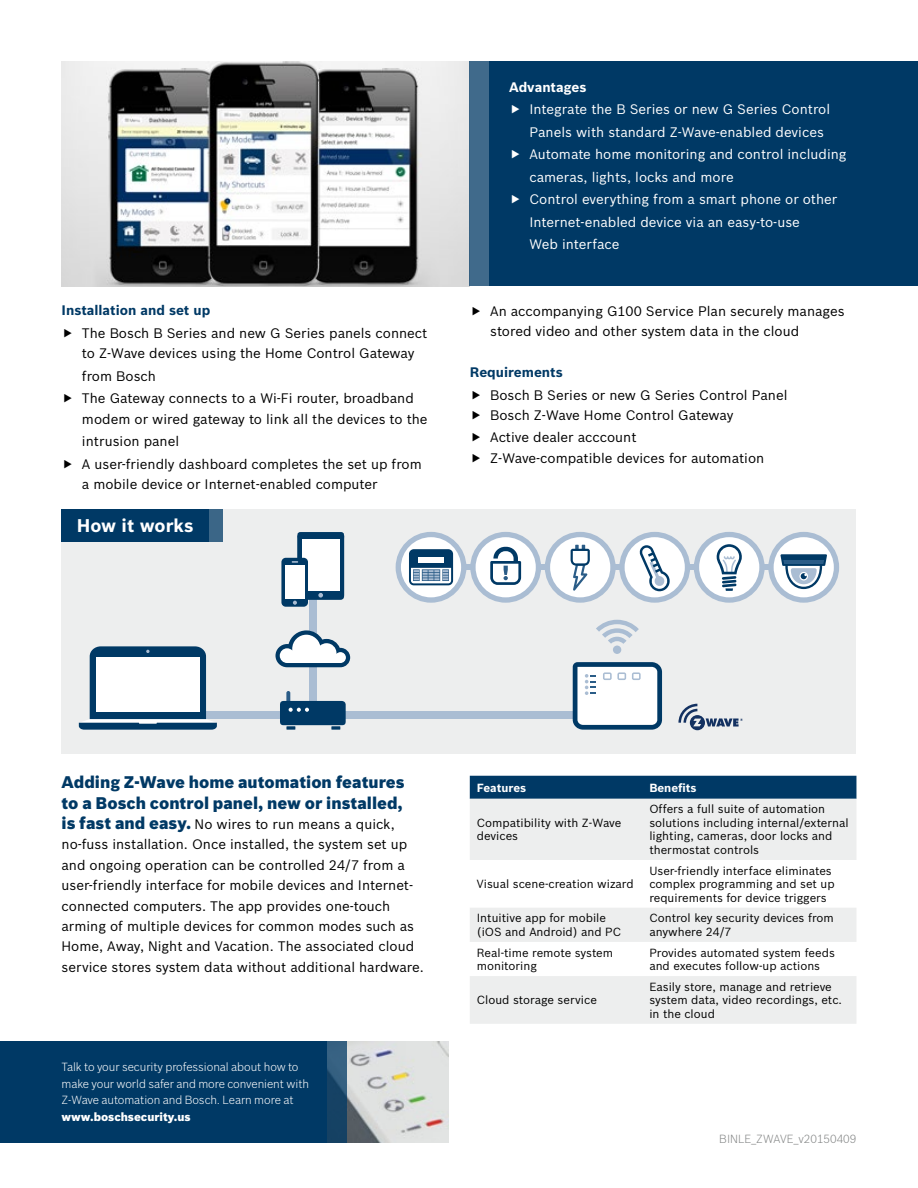
<style>
.page{position:relative;width:918px;height:1188px;background:#fff}
.page>*{position:absolute;margin:0;border:0;box-sizing:border-box;transform-origin:0 0}
.t1{font:700 18px "Bosch Sans";color:#fff}
.t2{font:900 16.5px/20.4px "Bosch Sans";color:#003965}
.t3{font:13.5px/20.4px "Bosch Sans";color:#000}
.t4{font:13.5px/22.5px "Bosch Sans";color:#fff}
.t5{font:700 13.5px "Bosch Sans";color:#003965}
.t6{font:700 13.5px "Bosch Sans";color:#fff}
.t7{font:11.55px/13.5px "Bosch Sans";color:#000}
.t8{font:300 11.55px/16.5px "Bosch Sans";letter-spacing:-.005em;color:#fff}
.t9{font:300 11.55px "Bosch Sans";color:#818383}
.t10{font:900 11.55px "Bosch Sans";letter-spacing:-.005em;color:#fff}
.t11{font:700 11.55px "Bosch Sans";color:#fff}
.s1{font-weight:900;font-size:16.5px;color:#003965}
</style>
<div class="page">
<img style="left:62px;top:61px;width:407px;height:225px">
<img style="left:347px;top:1041px;width:101px;height:102px">
<div style="left:490px;top:61px;width:428px;height:225px;background:#003965"></div>
<div style="left:0;top:1041px;width:326px;height:102px;background:#003965"></div>
<svg style="left:326px;top:1041px;width:21px;height:102px;background:#214d6f"></svg>
<div style="left:469px;top:61px;width:21px;height:225px;background:#406a8b"></div>
<div style="left:470px;top:776px;width:386px;height:23px;background:#003965"></div>
<svg style="left:470px;top:799px;width:386px;height:225px;fill:#edeeee"></svg>
<div style="left:62px;top:509px;width:794px;height:245px;background:#edeeee"></div>
<div style="left:203px;top:712px;width:372px;height:7px;background:#aabdd3"></div>
<div style="left:309px;top:582px;width:7px;height:122px;background:#aabdd3"></div>
<div style="left:281px;top:558px;width:27px;height:49px;background:#003965;border-radius:4px"></div>
<div style="left:285px;top:566px;width:19px;height:33px;background:#fff"></div>
<svg style="left:292px;top:532px;width:53px;height:73px"></svg>
<svg style="left:573px;top:662px;width:89px;height:68px;background:#c2d0da"></svg>
<svg style="left:275px;top:630px;width:75px;height:37px"></svg>
<div style="left:613px;top:646px;width:8px;height:8px;background:#aabdd3;border-radius:50%"></div>
<svg style="left:596px;top:620px;width:43px;height:24px"></svg>
<svg style="left:280px;top:691px;width:66px;height:39px"></svg>
<svg style="left:79px;top:646px;width:138px;height:84px;background:#abbdcb"></svg>
<svg style="left:396px;top:532px;width:443px;height:71px"></svg>
<div style="left:62px;top:509px;width:147px;height:32px;background:#003965"></div>
<div style="left:209px;top:509px;width:14px;height:32px;background:#3b6687"></div>
<svg style="left:678px;top:704px;width:65px;height:26px"></svg>
<p class="t5" style="left:62px;top:300px;width:150px">Installation and set up</p>
<p class="t3" style="left:82px;top:322px;width:347px">The Bosch B Series and new G Series panels connect to Z-Wave devices using the Home Control Gateway</p>
<p class="t3" style="left:82px;top:364px;width:333px;line-height:22.5px">from Bosch<br>The Gateway connects to a Wi-Fi router, broadband</p>
<p class="t3" style="left:82px;top:407px;width:347px;line-height:22.5px">modem or wired gateway to link all the devices to the intrusion panel<br>A user-friendly dashboard completes the set up from</p>
<p class="t3" style="left:82px;top:473px;width:297px">a mobile device or Internet-enabled computer</p>
<h1 class="t1" style="left:77px;top:512px;width:118px">How it works</h1>
<p class="t6" style="left:509px;top:77px;width:79px">Advantages</p>
<p class="t4" style="left:529px;top:97px;width:319px">Integrate the B Series or new G Series Control Panels with standard Z-Wave-enabled devices Automate home monitoring and control including cameras, lights, locks and more<br>Control everything from a smart phone or other Internet-enabled device via an easy-to-use<br>Web interface</p>
<p class="t3" style="left:490px;top:300px;width:356px">An accompanying G100 Service Plan securely manages stored video and other system data in the cloud</p>
<p class="t5" style="left:470px;top:362px;width:95px">Requirements</p>
<p class="t3" style="left:490px;top:384px;width:299px">Bosch B Series or new G Series Control Panel<br>Bosch Z-Wave Home Control Gateway</p>
<p class="t3" style="left:490px;top:426px;width:276px">Active dealer acccount<br>Z-Wave-compatible devices for automation</p>
<p class="t2" style="left:62px;top:771px;width:345px">Adding Z-Wave home automation features to a Bosch control panel, new or installed,</p>
<p class="t3" style="left:62px;top:813px;width:364px"><span class="s1">is fast and easy.</span> No wires to run means a quick, no-fuss installation. Once installed, the system set up and ongoing operation can be controlled 24/7 from a user-friendly interface for mobile devices and Internet&shy;connected computers. The app provides one-touch arming of multiple devices for common modes such as Home, Away, Night and Vacation. The associated cloud service stores system data without additional hardware.</p>
<p class="t8" style="left:62px;top:1058px;width:249px">Talk to your security professional about how to make your world safer and more convenient with<br>Z-Wave automation and Bosch. Learn more at</p>
<p class="t10" style="left:62px;top:1108px;width:131px">www.boschsecurity.us</p>
<p class="t11" style="left:477px;top:779px;width:51px">Features</p>
<p class="t11" style="left:649px;top:779px;width:49px">Benefits</p>
<p class="t7" style="left:477px;top:815px;width:146px">Compatibility with Z-Wave devices</p>
<p class="t7" style="left:649px;top:802px;width:201px">Offers a full suite of automation solutions including internal/external lighting, cameras, door locks and thermostat controls</p>
<p class="t7" style="left:477px;top:876px;width:159px">Visual scene-creation wizard</p>
<p class="t7" style="left:649px;top:863px;width:187px">User-friendly interface eliminates complex programming and set up requirements for device triggers</p>
<p class="t7" style="left:477px;top:911px;width:146px">Intuitive app for mobile (iOS and Android) and PC</p>
<p class="t7" style="left:649px;top:911px;width:186px">Control key security devices from anywhere 24/7</p>
<p class="t7" style="left:477px;top:945px;width:138px">Real-time remote system monitoring</p>
<p class="t7" style="left:649px;top:945px;width:187px">Provides automated system feeds and executes follow-up actions</p>
<p class="t7" style="left:477px;top:993px;width:122px">Cloud storage service</p>
<p class="t7" style="left:649px;top:979px;width:194px">Easily store, manage and retrieve system data, video recordings, etc. in the cloud</p>
<p class="t9" style="left:719px;top:1130px;width:139px">BINLE_ZWAVE_v20150409</p>
</div>
